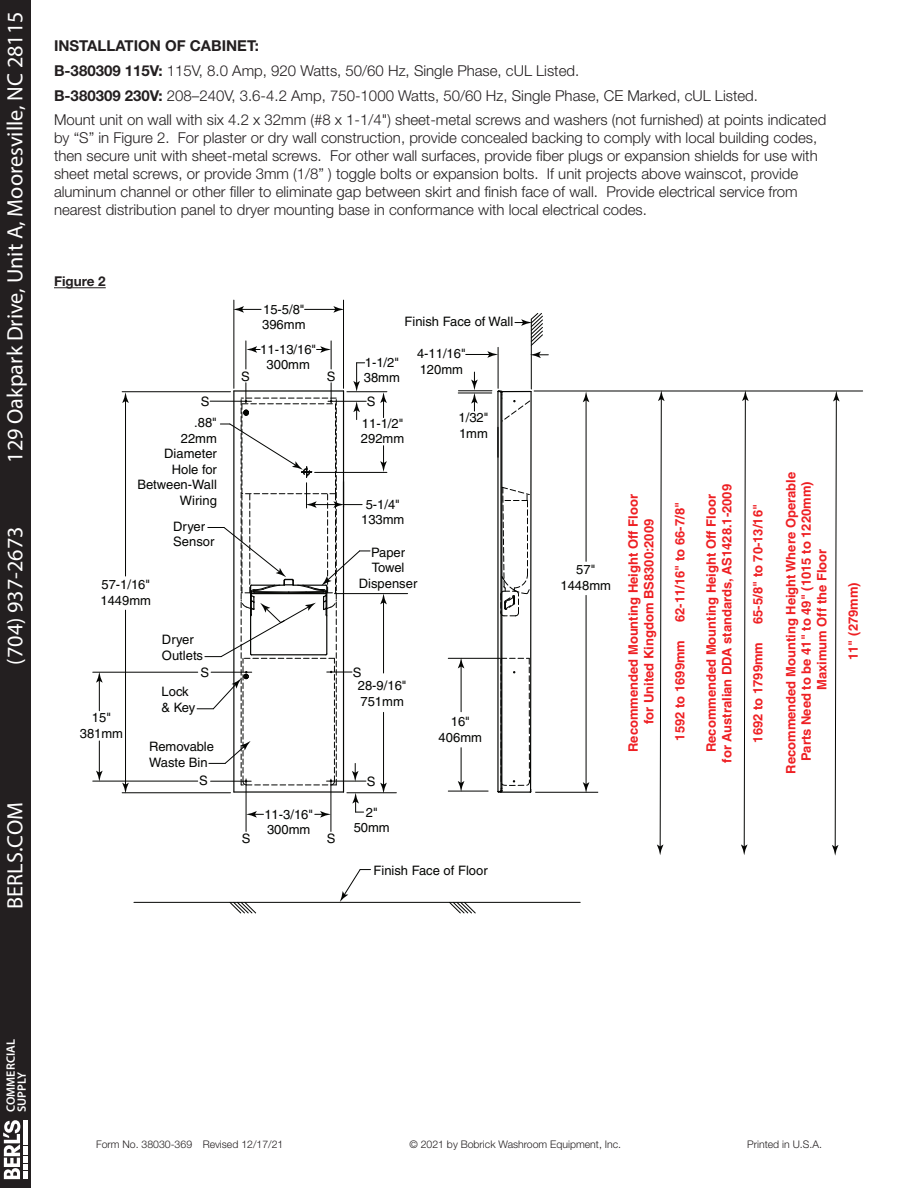
<style>
.page{position:relative;width:918px;height:1188px;background:#fff}
.page>*{position:absolute;margin:0;border:0;box-sizing:border-box;transform-origin:0 0}
.t1{font:22.2px "Myriad Pro";color:#fff}
.t2{font:300 15px/18px "Helvetica Neue LT Std";color:#231f20}
.t3{font:700 13.5px "Helvetica Neue LT Std";color:#231f20}
.t4{font:13.05px/15.6px "Helvetica";color:#040503}
.t5{font:700 13.05px/15.6px "Helvetica";color:#ee1f23;text-align:center}
.t6{font:600 12.15px/11.1px "Myriad Pro";color:#fff}
.t7{font:300 10.5px "Helvetica Neue LT Std";color:#231f20}
.s1{font-weight:700}
</style>
<div class="page">
<hr style="left:54px;top:287px;width:52px;height:1px;background:#231f20">
<hr style="left:234px;top:791px;width:110px;height:2px;background:#040503">
<hr style="left:233px;top:391px;width:1px;height:401px;background:#040503">
<hr style="left:343px;top:391px;width:1px;height:401px;background:#040503">
<svg style="left:657px;top:390px;width:8px;height:465px"></svg>
<hr style="left:586px;top:595px;width:1px;height:191px;background:#040503">
<svg style="left:583px;top:782px;width:6px;height:10px"></svg>
<hr style="left:586px;top:399px;width:1px;height:162px;background:#040503">
<svg style="left:583px;top:392px;width:6px;height:10px"></svg>
<hr style="left:535px;top:792px;width:63px;height:1px;background:#040503">
<svg style="left:340px;top:869px;width:31px;height:33px"></svg>
<svg style="left:449px;top:903px;width:27px;height:10px"></svg>
<svg style="left:230px;top:903px;width:26px;height:10px"></svg>
<hr style="left:134px;top:902px;width:446px;height:1px;background:#040503">
<hr style="left:534px;top:391px;width:329px;height:1px;background:#040503">
<svg style="left:466px;top:351px;width:32px;height:7px"></svg>
<hr style="left:461px;top:748px;width:1px;height:37px;background:#040503">
<svg style="left:458px;top:781px;width:6px;height:10px"></svg>
<hr style="left:461px;top:665px;width:1px;height:47px;background:#040503">
<svg style="left:458px;top:659px;width:6px;height:9px"></svg>
<hr style="left:448px;top:791px;width:40px;height:1px;background:#040503">
<hr style="left:448px;top:658px;width:52px;height:1px;background:#040503">
<hr style="left:531px;top:319px;width:1px;height:70px;background:#040503">
<svg style="left:515px;top:313px;width:28px;height:33px"></svg>
<svg style="left:741px;top:390px;width:8px;height:465px"></svg>
<svg style="left:832px;top:391px;width:8px;height:465px"></svg>
<hr style="left:498px;top:347px;width:1px;height:41px;background:#040503">
<svg style="left:530px;top:352px;width:18px;height:6px"></svg>
<svg style="left:497px;top:390px;width:35px;height:403px"></svg>
<hr style="left:458px;top:391px;width:34px;height:1px;background:#040503">
<hr style="left:458px;top:393px;width:34px;height:1px;background:#040503">
<svg style="left:471px;top:372px;width:7px;height:39px"></svg>
<svg style="left:352px;top:794px;width:12px;height:19px"></svg>
<hr style="left:93px;top:672px;width:105px;height:1px;background:#040503">
<hr style="left:93px;top:781px;width:105px;height:1px;background:#040503">
<hr style="left:99px;top:741px;width:1px;height:33px;background:#040503">
<svg style="left:96px;top:771px;width:7px;height:10px"></svg>
<hr style="left:99px;top:679px;width:1px;height:32px;background:#040503">
<svg style="left:96px;top:672px;width:7px;height:11px"></svg>
<hr style="left:305px;top:309px;width:32px;height:1px;background:#040503">
<svg style="left:333px;top:306px;width:10px;height:7px"></svg>
<svg style="left:233px;top:306px;width:28px;height:7px"></svg>
<hr style="left:343px;top:300px;width:1px;height:88px;background:#040503">
<hr style="left:234px;top:300px;width:1px;height:88px;background:#040503">
<svg style="left:380px;top:446px;width:7px;height:26px"></svg>
<svg style="left:380px;top:392px;width:7px;height:26px"></svg>
<hr style="left:315px;top:472px;width:72px;height:1px;background:#040503">
<hr style="left:347px;top:391px;width:40px;height:1px;background:#040503">
<hr style="left:383px;top:712px;width:1px;height:74px;background:#040503">
<svg style="left:380px;top:783px;width:7px;height:10px"></svg>
<hr style="left:383px;top:601px;width:1px;height:72px;background:#040503">
<svg style="left:380px;top:594px;width:7px;height:10px"></svg>
<hr style="left:347px;top:793px;width:49px;height:1px;background:#040503">
<hr style="left:125px;top:399px;width:1px;height:177px;background:#040503">
<svg style="left:122px;top:392px;width:7px;height:11px"></svg>
<hr style="left:125px;top:610px;width:1px;height:176px;background:#040503">
<svg style="left:122px;top:783px;width:7px;height:10px"></svg>
<hr style="left:122px;top:391px;width:108px;height:1px;background:#040503">
<hr style="left:122px;top:793px;width:108px;height:1px;background:#040503">
<svg style="left:197px;top:341px;width:173px;height:445px"></svg>
<hr style="left:334px;top:593px;width:74px;height:1px;background:#040503">
<hr style="left:246px;top:779px;width:1px;height:52px;background:#040503">
<svg style="left:315px;top:811px;width:16px;height:7px"></svg>
<svg style="left:246px;top:811px;width:17px;height:7px"></svg>
<hr style="left:331px;top:779px;width:1px;height:52px;background:#040503">
<div style="left:0;top:0;width:31px;height:1188px;background:#231f20"></div>
<svg style="left:3px;top:1120px;width:25px;height:59px"></svg>
<h1 class="t1" style="left:1px;top:463px;width:453px;rotate:-90deg">129 Oakpark Drive, Unit A, Mooresville, NC 28115</h1>
<h1 class="t1" style="left:1px;top:665px;width:140px;rotate:-90deg">(704) 937-2673</h1>
<h1 class="t1" style="left:1px;top:909px;width:108px;rotate:-90deg">BERLS.COM</h1>
<p class="t2" style="left:54px;top:33px;width:774px;line-height:24.8px"><span class="s1">INSTALLATION OF CABINET:<br>B-380309 115V:</span> 115V, 8.0 Amp, 920 Watts, 50/60 Hz, Single Phase, cUL Listed.<br><span class="s1">B-380309 230V:</span> 208–240V, 3.6-4.2 Amp, 750-1000 Watts, 50/60 Hz, Single Phase, CE Marked, cUL Listed.<br>Mount unit on wall with six 4.2 x 32mm (#8 x 1-1/4") sheet-metal screws and washers (not furnished) at points indicated</p>
<p class="t2" style="left:54px;top:129px;width:765px">by “S” in Figure 2. For plaster or dry wall construction, provide concealed backing to comply with local building codes, then secure unit with sheet-metal screws. For other wall surfaces, provide fiber plugs or expansion shields for use with sheet metal screws, or provide 3mm (1/8” ) toggle bolts or expansion bolts. If unit projects above wainscot, provide aluminum channel or other filler to eliminate gap between skirt and finish face of wall. Provide electrical service from nearest distribution panel to dryer mounting base in conformance with local electrical codes.</p>
<p class="t3" style="left:54px;top:273px;width:53px">Figure 2</p>
<p class="t4" style="left:262px;top:301px;width:45px">15-5/8"<br>396mm</p>
<p class="t4" style="left:260px;top:341px;width:57px;text-align:center">11-13/16"<br>300mm</p>
<p class="t4" style="left:241px;top:368px;width:10px">S</p>
<p class="t4" style="left:327px;top:368px;width:10px">S</p>
<p class="t4" style="left:405px;top:313px;width:110px">Finish Face of Wall</p>
<p class="t4" style="left:364px;top:354px;width:38px">1-1/2"<br>38mm</p>
<p class="t4" style="left:417px;top:346px;width:50px">4-11/16"<br>120mm</p>
<p class="t4" style="left:201px;top:393px;width:10px">S</p>
<p class="t4" style="left:367px;top:394px;width:10px">S</p>
<p class="t4" style="left:137px;top:415px;width:81px;text-align:right">.88"<br>22mm<br>Diameter<br>Hole for<br>Between-Wall<br>Wiring</p>
<p class="t4" style="left:173px;top:518px;width:43px">Dryer<br>Sensor</p>
<p class="t4" style="left:101px;top:577px;width:52px">57-1/16"<br>1449mm</p>
<p class="t4" style="left:162px;top:632px;width:43px">Dryer<br>Outlets</p>
<p class="t4" style="left:361px;top:415px;width:45px">11-1/2"<br>292mm</p>
<p class="t4" style="left:361px;top:496px;width:45px;text-align:center">5-1/4"<br>133mm</p>
<p class="t4" style="left:359px;top:544px;width:60px;text-align:center">Paper<br>Towel<br>Dispenser</p>
<p class="t4" style="left:80px;top:710px;width:45px;text-align:center">15"<br>381mm</p>
<p class="t4" style="left:201px;top:665px;width:10px">S</p>
<p class="t4" style="left:353px;top:664px;width:10px">S</p>
<p class="t4" style="left:162px;top:684px;width:35px">Lock &amp; Key</p>
<p class="t4" style="left:149px;top:739px;width:66px">Removable<br>Waste Bin</p>
<p class="t4" style="left:358px;top:678px;width:50px">28-9/16"<br>751mm</p>
<p class="t4" style="left:199px;top:773px;width:10px">S</p>
<p class="t4" style="left:367px;top:773px;width:10px">S</p>
<p class="t4" style="left:264px;top:806px;width:50px">11-3/16"<br>300mm</p>
<p class="t4" style="left:242px;top:831px;width:10px">S</p>
<p class="t4" style="left:327px;top:831px;width:10px">S</p>
<p class="t4" style="left:354px;top:804px;width:38px;text-align:center">2"<br>50mm</p>
<p class="t4" style="left:459px;top:410px;width:31px">1/32"<br>1mm</p>
<p class="t4" style="left:439px;top:714px;width:45px;text-align:center">16"<br>406mm</p>
<p class="t4" style="left:374px;top:862px;width:116px">Finish Face of Floor</p>
<p class="t4" style="left:560px;top:562px;width:52px;text-align:center">57"<br>1448mm</p>
<p class="t5" style="left:625px;top:752px;width:259px;rotate:-90deg">Recommended Mounting Height Off Floor for United Kingdom BS8300:2009</p>
<p class="t5" style="left:672px;top:622px;width:121px;rotate:-90deg">62-11/16" to 66-7/8"</p>
<p class="t5" style="left:672px;top:741px;width:102px;rotate:-90deg">1592 to 1699mm</p>
<p class="t5" style="left:703px;top:763px;width:280px;rotate:-90deg">Recommended Mounting Height Off Floor<br>for Australian DDA standards, AS1428.1-2009</p>
<p class="t5" style="left:750px;top:624px;width:121px;rotate:-90deg">65-5/8" to 70-13/16"</p>
<p class="t5" style="left:750px;top:743px;width:102px;rotate:-90deg">1692 to 1799mm</p>
<p class="t5" style="left:783px;top:774px;width:303px;rotate:-90deg">Recommended Mounting Height Where Operable<br>Parts Need to be 41" to 49" (1015 to 1220mm)<br>Maximum Off the Floor</p>
<p class="t5" style="left:845px;top:660px;width:79px;rotate:-90deg">11" (279mm)</p>
<p class="t6" style="left:5px;top:1112px;width:74px;rotate:-90deg">COMMERCIAL<br>SUPPLY</p>
<p class="t7" style="left:96px;top:1137px;width:189px">Form No. 38030-369 Revised 12/17/21</p>
<p class="t7" style="left:409px;top:1137px;width:213px">© 2021 by Bobrick Washroom Equipment, Inc.</p>
<p class="t7" style="left:747px;top:1137px;width:76px">Printed in U.S.A.</p>
</div>
